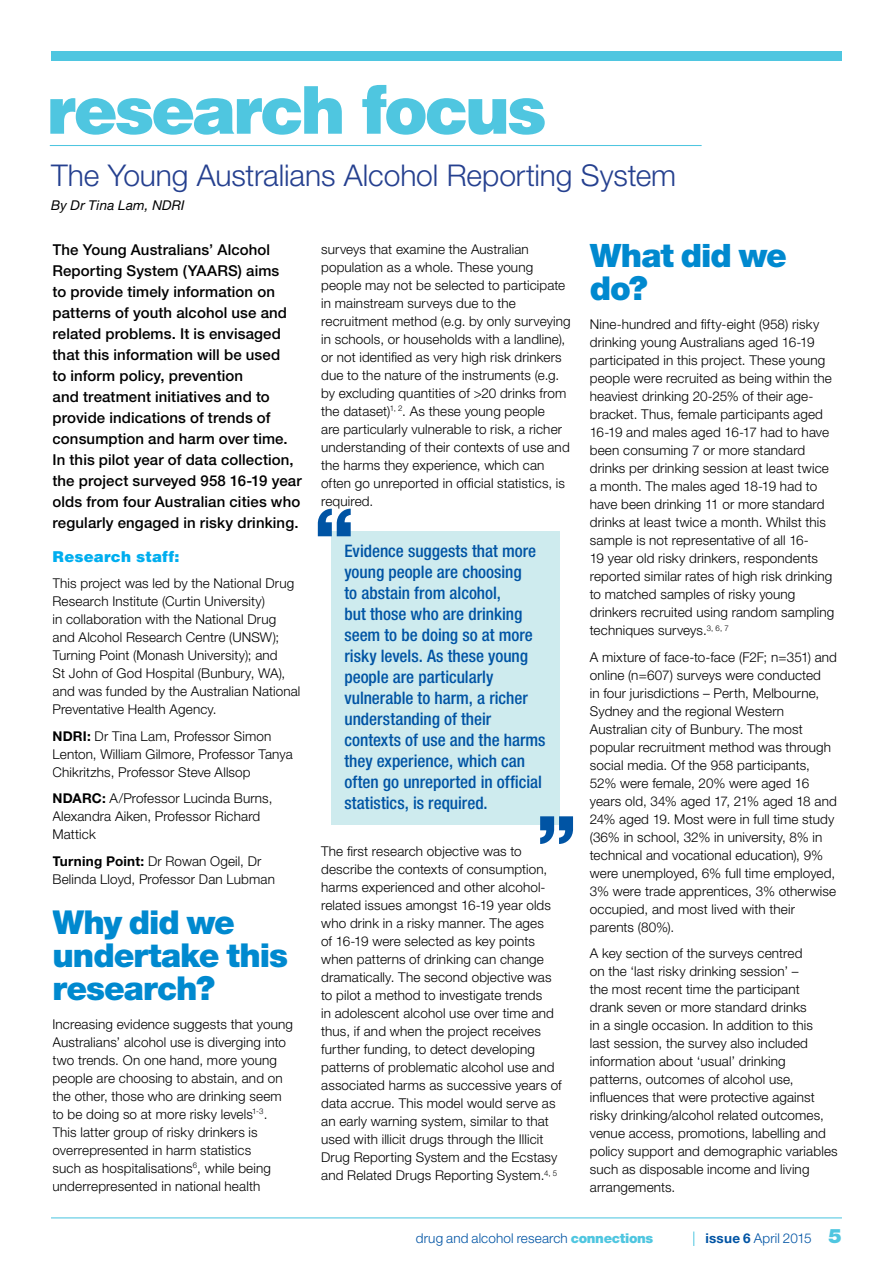
<style>
.page{position:relative;width:893px;height:1263px;background:#fff}
.page>*{position:absolute;margin:0;border:0;box-sizing:border-box;transform-origin:0 0}
.t1{font:900 76.5px "Helvetica LT Std";color:#0054a4}
.t2{font:900 66px "Helvetica LT Std";letter-spacing:-.05em;color:#4fc6e0}
.t3{font:900 33px/33px "Helvetica Neue LT Std";letter-spacing:-.03em;color:#0089cf}
.t4{font:300 30px "Helvetica Neue LT Std";letter-spacing:-.005em;color:#25408f}
.t5{font:900 19.95px "Helvetica Neue LT Std";color:#4fc6e0}
.t6{font:500 condensed 17.25px/21px "Helvetica Neue LT Std";color:#0054a4}
.t7{font:500 15px/21px "Helvetica Neue LT Std";letter-spacing:.005em;color:#000}
.t8{font:900 15px "Helvetica LT Std";letter-spacing:.01em;color:#00aeef}
.t9{font:300 13.5px/18px "Helvetica Neue LT Std";letter-spacing:.01em;color:#000}
.t10{font:300 13.5px "Helvetica Neue LT Std";letter-spacing:.01em;color:#0054a4}
.t11{font:italic 13.5px "Helvetica Neue LT Std";letter-spacing:.015em;color:#000}
.s1{font-weight:700}
.s2{font-weight:900;color:#4fc6e0}
</style>
<div class="page">
<hr style="left:51px;top:1217px;width:791px;height:1px;background:#4fc6e0">
<div style="left:51px;top:51px;width:791px;height:9px;background:#4fc6e0"></div>
<hr style="left:50px;top:145px;width:652px;height:1px;background:#4fc6e0">
<svg style="left:693px;top:1231px;width:1px;height:15px"></svg>
<div style="left:332px;top:531px;width:228px;height:294px;background:#ceebee"></div>
<h2 class="t2" style="left:47px;top:67px;width:501px">research focus</h2>
<h3 class="t4" style="left:51px;top:157px;width:627px">The Young Australians Alcohol Reporting System</h3>
<p class="t11" style="left:51px;top:197px;width:135px">By Dr Tina Lam, NDRI</p>
<p class="t7" style="left:53px;top:239px;width:251px">The Young Australians’ Alcohol Reporting System (YAARS) aims<br>to provide timely information on patterns of youth alcohol use and related problems. It is envisaged that this information will be used<br>to inform policy, prevention<br>and treatment initiatives and to provide indications of trends of consumption and harm over time.<br>In this pilot year of data collection, the project surveyed 958 16-19 year olds from four Australian cities who regularly engaged in risky drinking.</p>
<p class="t8" style="left:53px;top:547px;width:128px">Research staff:</p>
<p class="t9" style="left:53px;top:574px;width:249px">This project was led by the National Drug Research Institute (Curtin University)<br>in collaboration with the National Drug and Alcohol Research Centre (UNSW); Turning Point (Monash University); and<br>St John of God Hospital (Bunbury, WA), and was funded by the Australian National Preventative Health Agency.</p>
<p class="t9" style="left:53px;top:727px;width:242px"><span class="s1">NDRI:</span> Dr Tina Lam, Professor Simon<br>Lenton, William Gilmore, Professor Tanya<br>Chikritzhs, Professor Steve Allsop</p>
<p class="t9" style="left:53px;top:789px;width:221px"><span class="s1">NDARC:</span> A/Professor Lucinda Burns,<br>Alexandra Aiken, Professor Richard<br>Mattick</p>
<p class="t9" style="left:53px;top:852px;width:224px"><span class="s1">Turning Point:</span> Dr Rowan Ogeil, Dr<br>Belinda Lloyd, Professor Dan Lubman</p>
<h3 class="t3" style="left:53px;top:905px;width:237px">Why did we undertake this research?</h3>
<p class="t9" style="left:53px;top:1014px;width:242px">Increasing evidence suggests that young Australians’ alcohol use is diverging into two trends. On one hand, more young people are choosing to abstain, and on the other, those who are drinking seem to be doing so at more risky levels<sup>1-3</sup>.<br>This latter group of risky drinkers is overrepresented in harm statistics<br>such as hospitalisations<sup>6</sup>, while being underrepresented in national health</p>
<p class="t9" style="left:321px;top:239px;width:251px">surveys that examine the Australian population as a whole. These young people may not be selected to participate in mainstream surveys due to the recruitment method (e.g. by only surveying in schools, or households with a landline), or not identified as very high risk drinkers due to the nature of the instruments (e.g. by excluding quantities of &gt;20 drinks from the dataset)<sup>1,</sup> <sup>2</sup>. As these young people<br>are particularly vulnerable to risk, a richer understanding of their contexts of use and the harms they experience, which can often go unreported in official statistics, is required.</p>
<h1 class="t1" style="left:315px;top:488px;width:40px">“</h1>
<p class="t6" style="left:344px;top:540px;width:203px">Evidence suggests that more young people are choosing<br>to abstain from alcohol,<br>but those who are drinking seem to be doing so at more risky levels. As these young people are particularly vulnerable to harm, a richer understanding of their contexts of use and the harms they experience, which can often go unreported in official statistics, is required.</p>
<h1 class="t1" style="left:538px;top:794px;width:40px">”</h1>
<p class="t9" style="left:321px;top:842px;width:242px">The first research objective was to describe the contexts of consumption, harms experienced and other alcohol&shy;related issues amongst 16-19 year olds who drink in a risky manner. The ages<br>of 16-19 were selected as key points when patterns of drinking can change dramatically. The second objective was to pilot a method to investigate trends<br>in adolescent alcohol use over time and thus, if and when the project receives further funding, to detect developing patterns of problematic alcohol use and associated harms as successive years of data accrue. This model would serve as an early warning system, similar to that used with illicit drugs through the Illicit Drug Reporting System and the Ecstasy and Related Drugs Reporting System.<sup>4,</sup> <sup>5</sup></p>
<h3 class="t3" style="left:590px;top:239px;width:199px">What did we do?</h3>
<p class="t9" style="left:590px;top:315px;width:246px">Nine-hundred and fifty-eight (958) risky drinking young Australians aged 16-19 participated in this project. These young people were recruited as being within the heaviest drinking 20-25% of their age&shy;bracket. Thus, female participants aged 16-19 and males aged 16-17 had to have been consuming 7 or more standard drinks per drinking session at least twice a month. The males aged 18-19 had to have been drinking 11 or more standard drinks at least twice a month. Whilst this sample is not representative of all 16-<br>19 year old risky drinkers, respondents reported similar rates of high risk drinking to matched samples of risky young drinkers recruited using random sampling techniques surveys.<sup>3,</sup> <sup>6,</sup> <sup>7</sup></p>
<p class="t9" style="left:590px;top:647px;width:249px">A mixture of face-to-face (F2F; n=351) and online (n=607) surveys were conducted<br>in four jurisdictions – Perth, Melbourne, Sydney and the regional Western Australian city of Bunbury. The most popular recruitment method was through social media. Of the 958 participants, 52% were female, 20% were aged 16 years old, 34% aged 17, 21% aged 18 and 24% aged 19. Most were in full time study (36% in school, 32% in university, 8% in technical and vocational education), 9% were unemployed, 6% full time employed, 3% were trade apprentices, 3% otherwise occupied, and most lived with their parents (80%).</p>
<p class="t9" style="left:590px;top:944px;width:249px">A key section of the surveys centred<br>on the ‘last risky drinking session’ –<br>the most recent time the participant<br>drank seven or more standard drinks<br>in a single occasion. In addition to this<br>last session, the survey also included information about ‘usual’ drinking patterns, outcomes of alcohol use, influences that were protective against risky drinking/alcohol related outcomes, venue access, promotions, labelling and policy support and demographic variables such as disposable income and living arrangements.</p>
<p class="t10" style="left:416px;top:1229px;width:239px">drug and alcohol research <span class="s2">connections</span></p>
<p class="t10" style="left:705px;top:1230px;width:108px"><span class="s1">issue 6</span> April 2015</p>
<h3 class="t5" style="left:828px;top:1224px;width:15px">5</h3>
</div>
